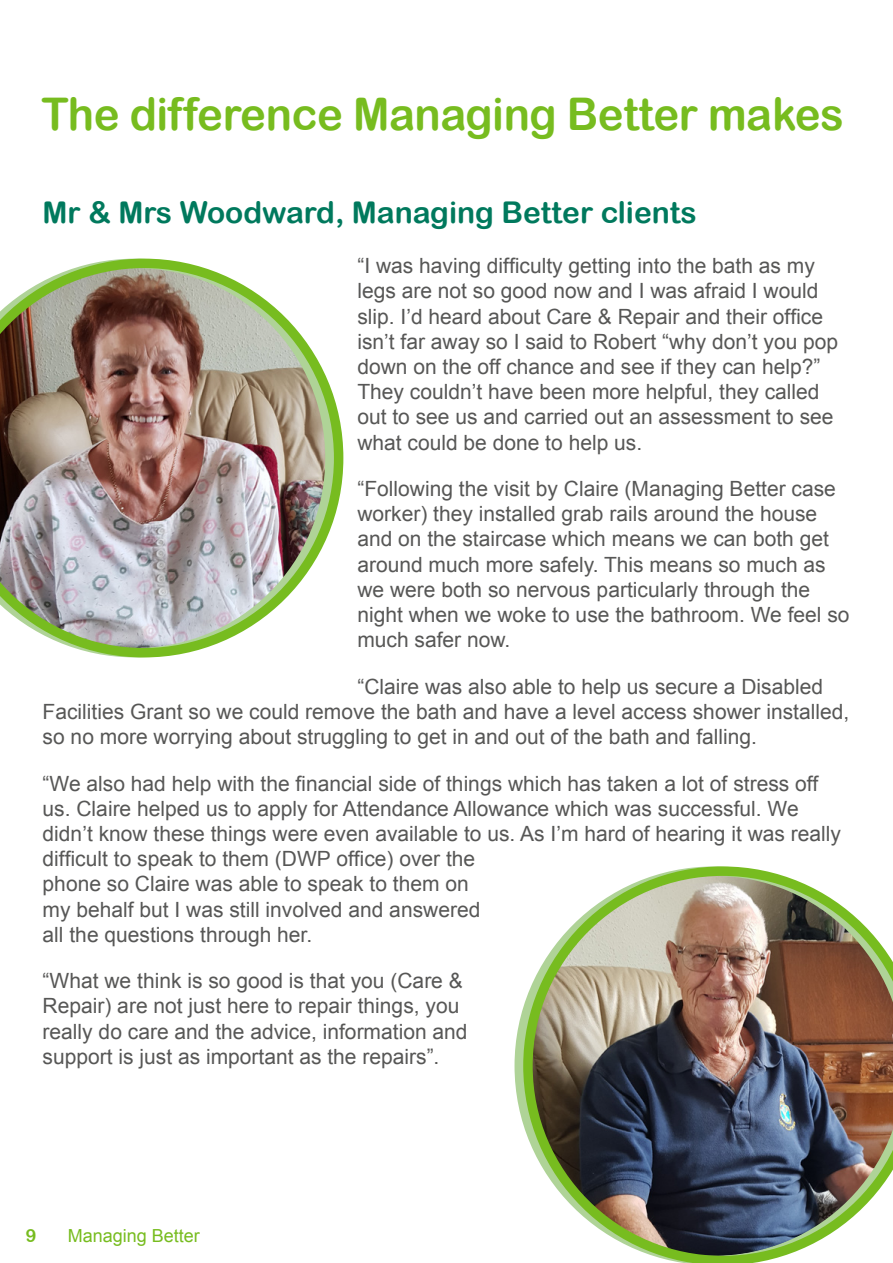
<style>
.page{position:relative;width:893px;height:1263px;background:#fff}
.page>*{position:absolute;margin:0;border:0;box-sizing:border-box;transform-origin:0 0}
.t1{font:45px "Arial Rounded MT Bold";letter-spacing:-.01em;color:#77bc1f}
.t2{font:30px "Arial Rounded MT Bold";color:#00795d}
.t3{font:21px/25.2px "Arial";color:#575756}
.t4{font:18px "Arial";color:#77bc1f}
.t5{font:18px "Arial Rounded MT Bold";color:#77bc1f}
</style>
<div class="page">
<img style="left:0;top:259px;width:343px;height:398px">
<svg style="left:514px;top:1009px;width:9px;height:114px"></svg>
<img style="left:523px;top:866px;width:370px;height:397px">
<h1 class="t1" style="left:42px;top:87px;width:804px">The difference Managing Better makes</h1>
<h2 class="t2" style="left:43px;top:194px;width:656px">Mr &amp; Mrs Woodward, Managing Better clients</h2>
<p class="t3" style="left:357px;top:253px;width:482px">“I was having difficulty getting into the bath as my legs are not so good now and I was afraid I would slip. I’d heard about Care &amp; Repair and their office isn’t far away so I said to Robert “why don’t you pop down on the off chance and see if they can help?” They couldn’t have been more helpful, they called out to see us and carried out an assessment to see what could be done to help us.</p>
<p class="t3" style="left:357px;top:476px;width:494px">“Following the visit by Claire (Managing Better case worker) they installed grab rails around the house and on the staircase which means we can both get around much more safely. This means so much as we were both so nervous particularly through the night when we woke to use the bathroom. We feel so much safer now.</p>
<p class="t3" style="left:43px;top:674px;width:808px;text-indent:315px">“Claire was also able to help us secure a Disabled<br>Facilities Grant so we could remove the bath and have a level access shower installed, so no more worrying about struggling to get in and out of the bath and falling.</p>
<p class="t3" style="left:43px;top:771px;width:800px">“We also had help with the financial side of things which has taken a lot of stress off us. Claire helped us to apply for Attendance Allowance which was successful. We didn’t know these things were even available to us. As I’m hard of hearing it was really difficult to speak to them (DWP office) over the<br>phone so Claire was able to speak to them on<br>my behalf but I was still involved and answered<br>all the questions through her.</p>
<p class="t3" style="left:43px;top:968px;width:426px">“What we think is so good is that you (Care &amp; Repair) are not just here to repair things, you really do care and the advice, information and support is just as important as the repairs”.</p>
<p class="t5" style="left:26px;top:1225px;width:12px">9</p>
<p class="t4" style="left:68px;top:1223px;width:134px">Managing Better</p>
</div>
